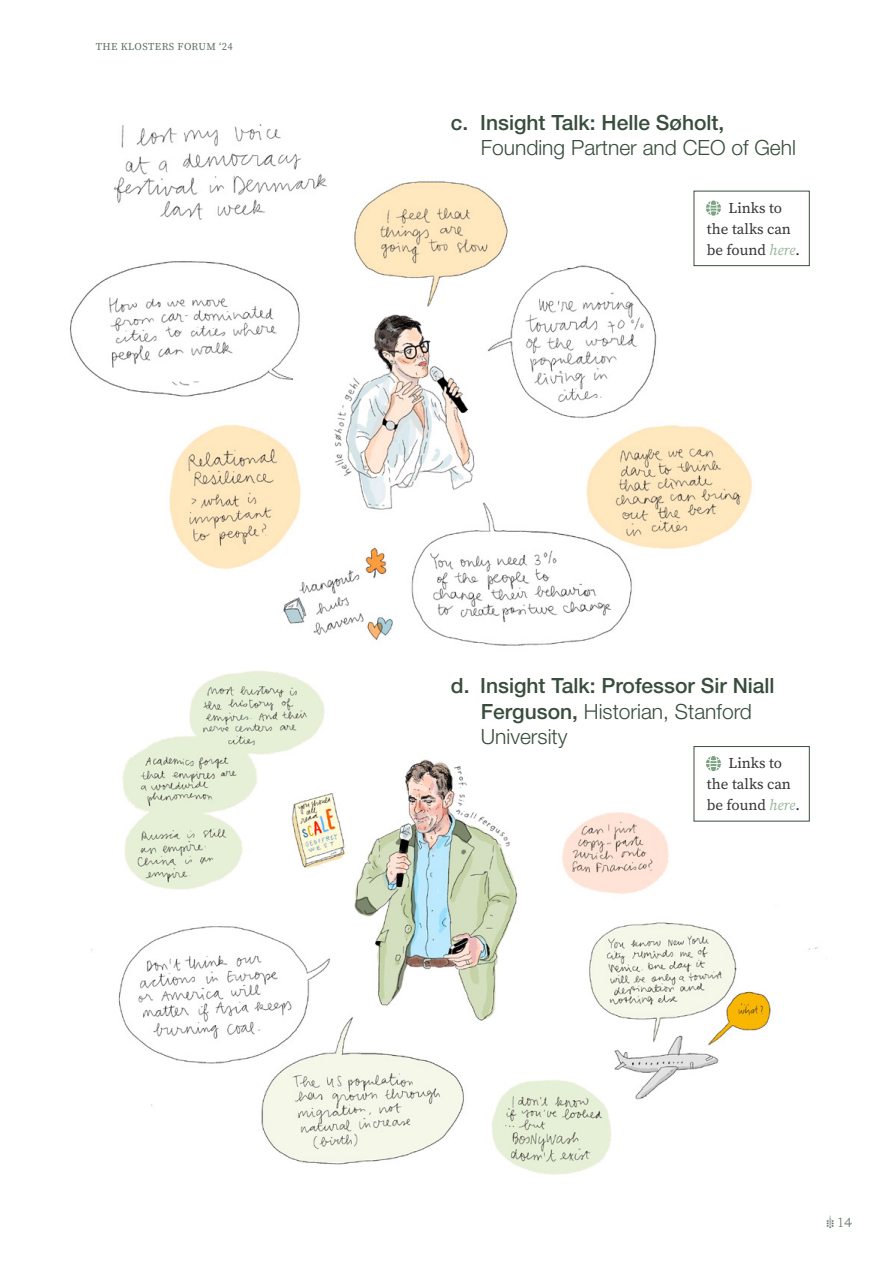
<style>
.page{position:relative;width:893px;height:1263px;background:#fff}
.page>*{position:absolute;margin:0;border:0;box-sizing:border-box;transform-origin:0 0}
.t1{font:500 21px/25.2px "Helvetica Neue LT Std";color:#384d3c}
.t2{font:300 21px "Helvetica Neue LT Std";color:#384d3c}
.t3{font:15px/21px "Source Serif 4";color:#333;text-align:center}
.t4{font:13.5px "Odile";color:#607163}
.t5{font:10.5px "Source Serif 4";letter-spacing:.035em;color:#607163}
.s1{font-style:italic;color:#97b49c}
.s2{font-weight:300}
</style>
<div class="page">
<img style="left:91px;top:671px;width:728px;height:504px">
<svg style="left:335px;top:671px;width:369px;height:149px"></svg>
<img style="left:70px;top:124px;width:740px;height:522px">
<div style="left:694px;top:191px;width:115px;height:75px;border:1px solid #384d3c"></div>
<svg style="left:706px;top:201px;width:15px;height:15px"></svg>
<div style="left:694px;top:746px;width:115px;height:75px;border:1px solid #384d3c"></div>
<svg style="left:706px;top:756px;width:15px;height:15px"></svg>
<p class="t5" style="left:96px;top:39px;width:138px">THE KLOSTERS FORUM ‘24</p>
<p class="t1" style="left:451px;top:109px;width:275px">c. Insight Talk: Helle Søholt,</p>
<p class="t2" style="left:481px;top:134px;width:317px">Founding Partner and CEO of Gehl</p>
<p class="t3" style="left:707px;top:197px;width:95px">Links to<br>the talks can be found <span class="s1">here</span>.</p>
<p class="t1" style="left:481px;top:673px;width:295px;text-indent:-30px">d. Insight Talk: Professor Sir Niall<br>Ferguson, <span class="s2">Historian, Stanford<br>University</span></p>
<p class="t3" style="left:707px;top:752px;width:95px">Links to<br>the talks can be found <span class="s1">here</span>.</p>
<p class="t4" style="left:838px;top:1213px;width:16px">14</p>
</div>
